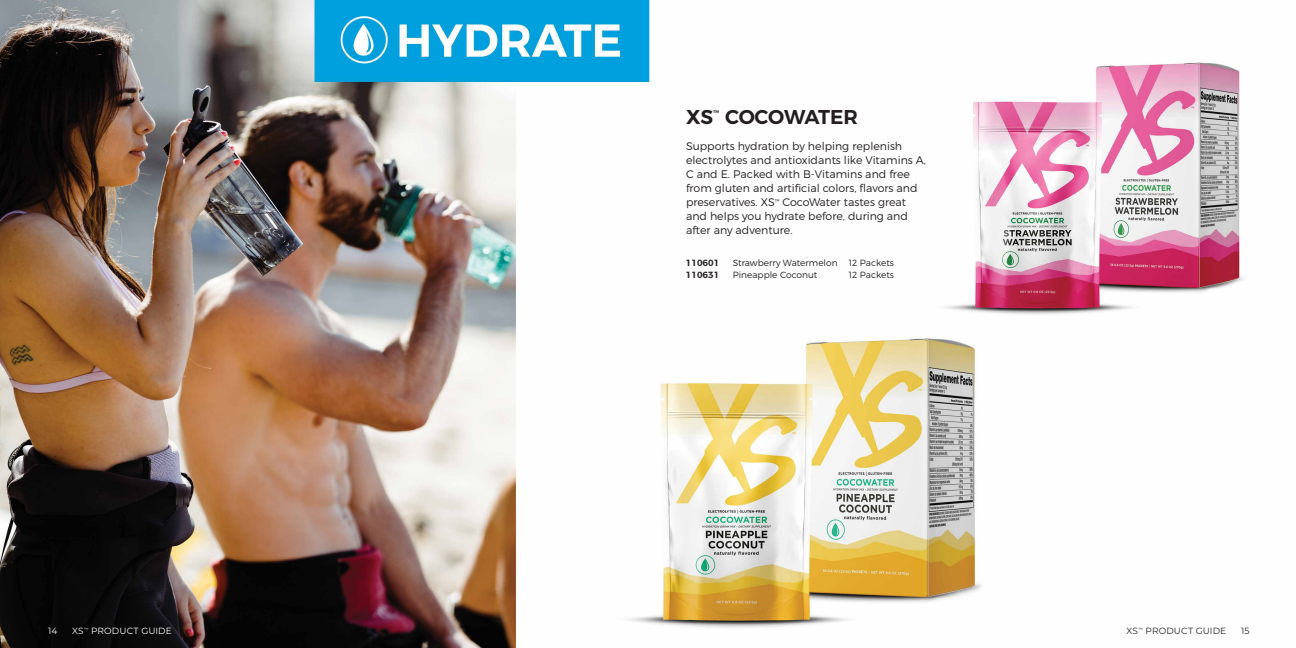
<style>
.page{position:relative;width:1296px;height:648px;background:#fff}
.page>*{position:absolute;margin:0;border:0;box-sizing:border-box;transform-origin:0 0}
.t1{font:600 20px "Montserrat";letter-spacing:-.015em;color:#231f20}
.t2{font:300 11px/14px "Montserrat";color:#231f20}
.t3{font:300 9px/12px "Montserrat";color:#231f20}
.t4{font:9px "Montserrat";letter-spacing:.015em;color:#231f20}
.t5{font:9px "Montserrat";letter-spacing:.015em;color:#fff}
.t6{font:600 9px/12px "Montserrat";color:#231f20}
.t7{font:600 4px "Montserrat";color:#231f20}
</style>
<div class="page">
<img style="left:0;top:0;width:1245px;height:648px">
<p class="t5" style="left:48px;top:625px;width:11px">14</p>
<p class="t5" style="left:72px;top:625px;width:101px">XS<sup>™</sup> PRODUCT GUIDE</p>
<h1 class="t1" style="left:686px;top:101px;width:29px">XS</h1>
<p class="t7" style="left:713px;top:108px;width:8px">TM</p>
<h1 class="t1" style="left:725px;top:101px;width:134px">COCOWATER</h1>
<p class="t2" style="left:686px;top:139px;width:241px">Supports hydration by helping replenish electrolytes and antioxidants like Vitamins A, C and E. Packed with B-Vitamins and free from gluten and artificial colors, flavors and preservatives. XS<sup>™</sup> CocoWater tastes great and helps you hydrate before, during and after any adventure.</p>
<p class="t6" style="left:686px;top:256px;width:35px">110601<br>110631</p>
<p class="t3" style="left:733px;top:257px;width:106px">Strawberry Watermelon<br>Pineapple Coconut</p>
<p class="t3" style="left:849px;top:257px;width:47px">12 Packets<br>12 Packets</p>
<p class="t4" style="left:1127px;top:625px;width:101px">XS<sup>™</sup> PRODUCT GUIDE</p>
<p class="t4" style="left:1241px;top:625px;width:10px">15</p>
</div>
